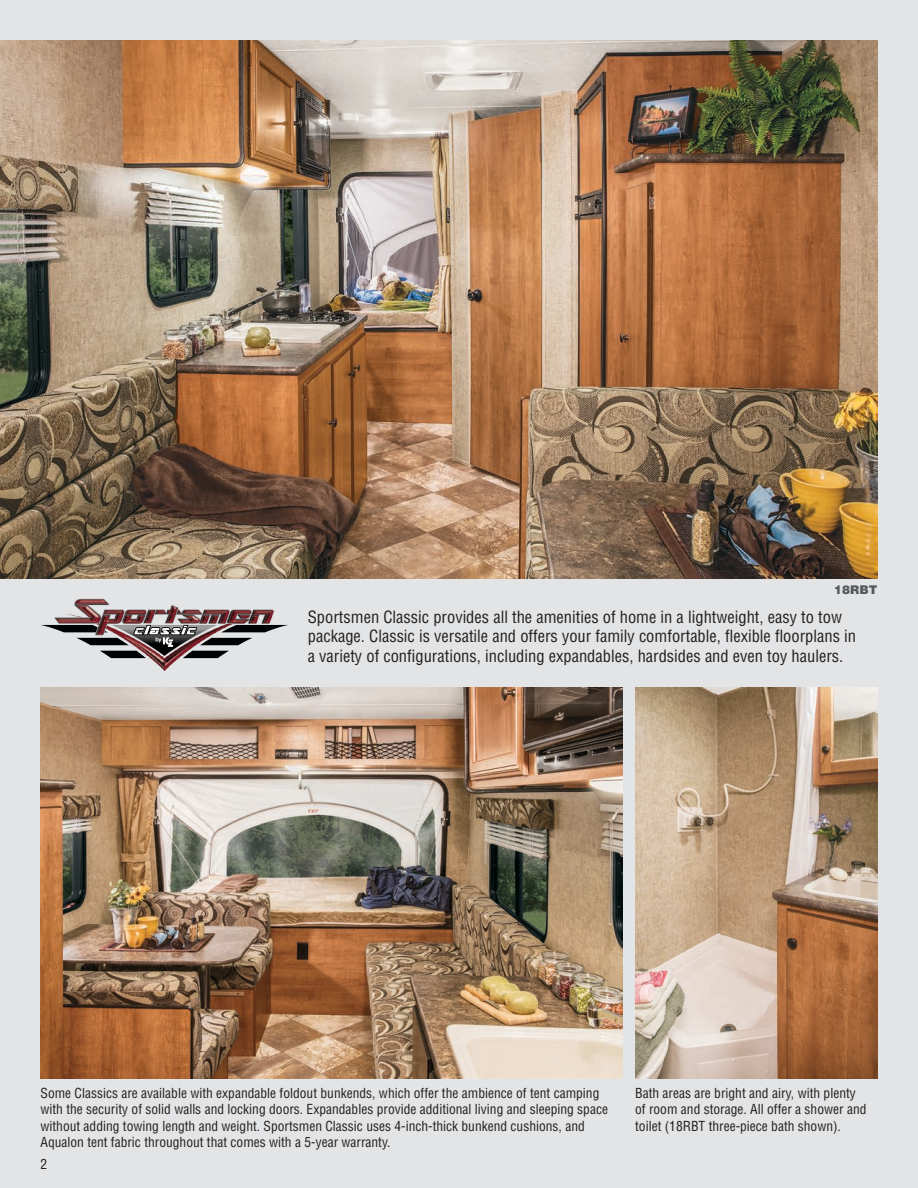
<style>
.page{position:relative;width:918px;height:1188px;background:#e3e4e5}
.page>*{position:absolute;margin:0;border:0;box-sizing:border-box;transform-origin:0 0}
.t1{font:condensed 16.5px/19.5px "Helvetica";color:#231f20}
.t2{font:condensed 13.5px/16.5px "Helvetica";color:#231f20}
.t3{font:900 12px "Helvetica";color:#58595b}
</style>
<div class="page">
<img style="left:111px;top:658px;width:107px;height:13px">
<svg style="left:41px;top:599px;width:247px;height:59px"></svg>
<img style="left:0;top:40px;width:878px;height:538px">
<img style="left:40px;top:687px;width:583px;height:392px">
<img style="left:635px;top:687px;width:243px;height:392px">
<p class="t3" style="left:834px;top:582px;width:45px">18RBT</p>
<p class="t1" style="left:308px;top:607px;width:550px">Sportsmen Classic provides all the amenities of home in a lightweight, easy to tow package. Classic is versatile and offers your family comfortable, flexible floorplans in a variety of configurations, including expandables, hardsides and even toy haulers.</p>
<p class="t2" style="left:40px;top:1084px;width:569px">Some Classics are available with expandable foldout bunkends, which offer the ambience of tent camping with the security of solid walls and locking doors. Expandables provide additional living and sleeping space without adding towing length and weight. Sportsmen Classic uses 4-inch-thick bunkend cushions, and Aqualon tent fabric throughout that comes with a 5-year warranty.</p>
<p class="t2" style="left:635px;top:1084px;width:233px">Bath areas are bright and airy, with plenty of room and storage. All offer a shower and toilet (18RBT three-piece bath shown).</p>
<p class="t2" style="left:40px;top:1156px;width:8px">2</p>
</div>
